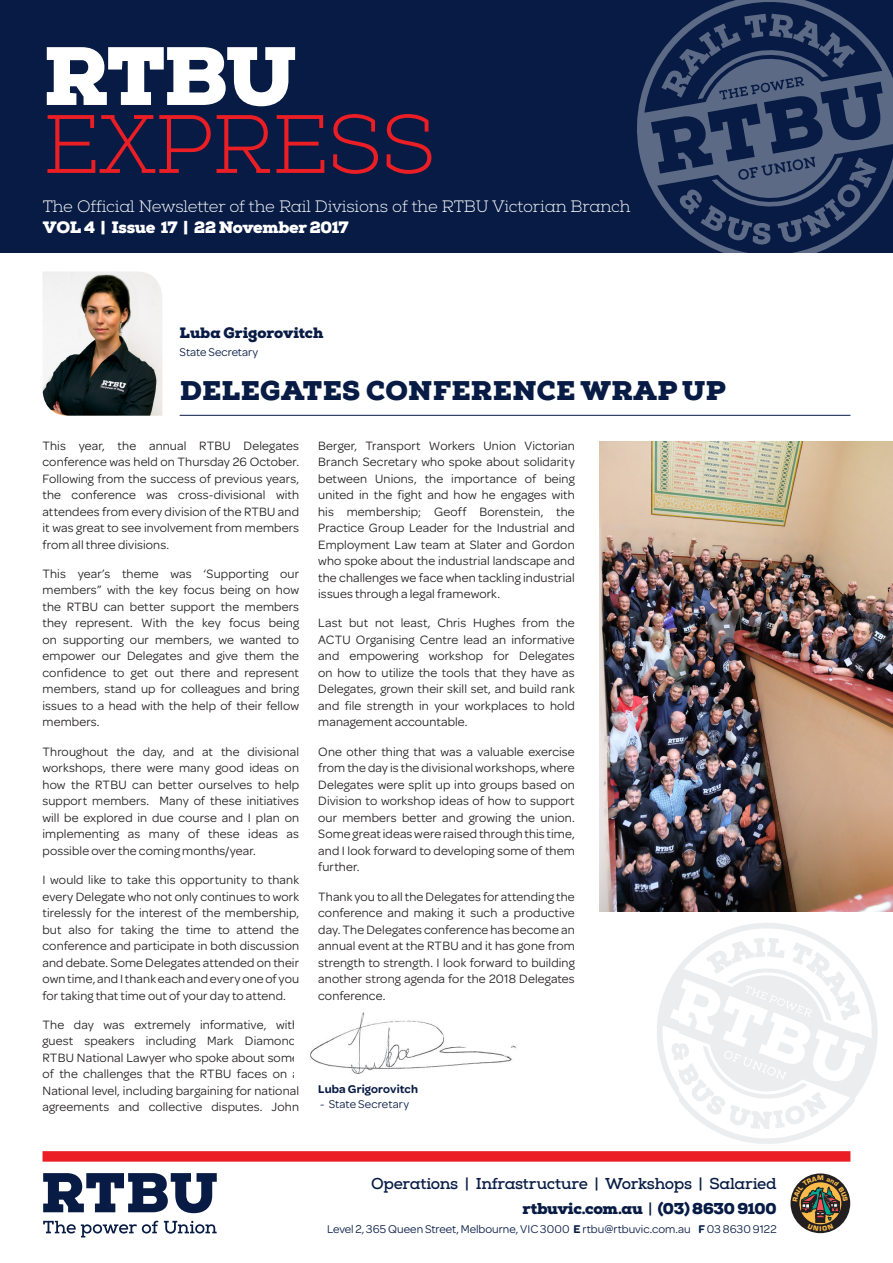
<style>
.page{position:relative;width:893px;height:1263px;background:#fff}
.page>*{position:absolute;margin:0;border:0;box-sizing:border-box;transform-origin:0 0}
.t1{font:300 82.65px "Nexa Slab";letter-spacing:-.01em;color:#ea1e24}
.t2{font:900 82.65px "Nexa Slab";color:#fff}
.t3{font:900 27px "Nexa Slab";letter-spacing:.015em;color:#071b44}
.t4{font:300 16.5px/21px "Nexa Slab";letter-spacing:-.01em;color:#fff}
.t5{font:700 15.75px "Nexa Slab";letter-spacing:-.015em;color:#071b44}
.t6{font:900 15.75px "Nexa Slab";letter-spacing:-.02em;color:#071b44}
.t7{font:900 15px "Nexa Slab";letter-spacing:-.005em;color:#071b44}
.t8{font:12.9px/16.5px "Omnes";letter-spacing:.01em;color:#231f20;text-align:justify}
.t9{font:12px "Omnes";color:#071b44}
.t10{font:600 12px "Omnes";letter-spacing:.005em;color:#071b44}
.s1{font-weight:900}
.s2{font-weight:700}
.s3{font-weight:600}
</style>
<div class="page">
<svg style="left:43px;top:1173px;width:174px;height:40px"></svg>
<svg style="left:43px;top:1221px;width:115px;height:16px"></svg>
<svg style="left:164px;top:1221px;width:53px;height:12px"></svg>
<div style="left:43px;top:1151px;width:807px;height:11px;background:#ea1e24"></div>
<svg style="left:790px;top:1173px;width:60px;height:60px"></svg>
<img style="left:43px;top:272px;width:119px;height:144px">
<hr style="left:180px;top:415px;width:670px;height:1px;background:#071b44">
<div style="left:0;top:0;width:893px;height:253px;background:#071b44"></div>
<svg style="left:637px;top:0;width:256px;height:253px"></svg>
<img style="left:310px;top:1012px;width:206px;height:62px">
<img style="left:600px;top:441px;width:293px;height:471px">
<svg style="left:793px;top:1175px;width:55px;height:56px;background:#6c614e"></svg>
<p class="t2" style="left:43px;top:24px;width:255px">RTBU</p>
<p class="t1" style="left:43px;top:95px;width:394px">EXPRESS</p>
<p class="t4" style="left:43px;top:197px;width:589px">The Official Newsletter of the Rail Divisions of the RTBU Victorian Branch<br><span class="s1">VOL 4 | Issue 17 | 22 November 2017</span></p>
<p class="t7" style="left:180px;top:323px;width:145px">Luba Grigorovitch</p>
<p class="t9" style="left:180px;top:344px;width:80px">State Secretary</p>
<p class="t3" style="left:180px;top:373px;width:547px">DELEGATES CONFERENCE WRAP UP</p>
<p class="t8" style="left:43px;top:436px;width:258px">This year, the annual RTBU Delegates conference was held on Thursday 26 October.<br>Following from the success of previous years, the conference was cross-divisional with attendees from every division of the RTBU and it was great to see involvement from members from all three divisions.</p>
<p class="t8" style="left:43px;top:565px;width:258px">This year’s theme was ‘Supporting our members” with the key focus being on how the RTBU can better support the members they represent. With the key focus being on supporting our members, we wanted to empower our Delegates and give them the confidence to get out there and represent members, stand up for colleagues and bring issues to a head with the help of their fellow members.</p>
<p class="t8" style="left:43px;top:742px;width:258px">Throughout the day, and at the divisional workshops, there were many good ideas on how the RTBU can better ourselves to help support members. Many of these initiatives will be explored in due course and I plan on implementing as many of these ideas as possible over the coming months/year.</p>
<p class="t8" style="left:43px;top:871px;width:258px">I would like to take this opportunity to thank every Delegate who not only continues to work tirelessly for the interest of the membership, but also for taking the time to attend the conference and participate in both discussion and debate. Some Delegates attended on their own time, and I thank each and every one of you for taking that time out of your day to attend.</p>
<p class="t8" style="left:43px;top:1015px;width:258px">The day was extremely informative, with guest speakers including Mark Diamond, RTBU National Lawyer who spoke about some of the challenges that the RTBU faces on a National level, including bargaining for national agreements and collective disputes. John</p>
<p class="t8" style="left:318px;top:436px;width:258px">Berger, Transport Workers Union Victorian Branch Secretary who spoke about solidarity between Unions, the importance of being united in the fight and how he engages with his membership; Geoff Borenstein, the Practice Group Leader for the Industrial and Employment Law team at Slater and Gordon who spoke about the industrial landscape and the challenges we face when tackling industrial issues through a legal framework.</p>
<p class="t8" style="left:318px;top:614px;width:258px">Last but not least, Chris Hughes from the ACTU Organising Centre lead an informative and empowering workshop for Delegates on how to utilize the tools that they have as Delegates, grown their skill set, and build rank and file strength in your workplaces to hold management accountable.</p>
<p class="t8" style="left:318px;top:742px;width:258px">One other thing that was a valuable exercise from the day is the divisional workshops, where Delegates were split up into groups based on Division to workshop ideas of how to support our members better and growing the union.<br>Some great ideas were raised through this time, and I look forward to developing some of them further.</p>
<p class="t8" style="left:318px;top:887px;width:258px">Thank you to all the Delegates for attending the conference and making it such a productive day. The Delegates conference has become an annual event at the RTBU and it has gone from strength to strength. I look forward to building another strong agenda for the 2018 Delegates conference.</p>
<p class="t10" style="left:318px;top:1080px;width:101px">Luba Grigorovitch</p>
<p class="t9" style="left:320px;top:1095px;width:90px">- State Secretary</p>
<p class="t5" style="left:371px;top:1174px;width:407px">Operations | Infrastructure | Workshops | Salaried</p>
<p class="t6" style="left:522px;top:1198px;width:256px">rtbuvic.com.au <span class="s2">|</span> (03) 8630 9100</p>
<p class="t9" style="left:327px;top:1221px;width:451px">Level 2, 365 Queen Street, Melbourne, VIC 3000 <span class="s3">E</span> rtbu@rtbuvic.com.au <span class="s3">F</span> 03 8630 9122</p>
</div>
